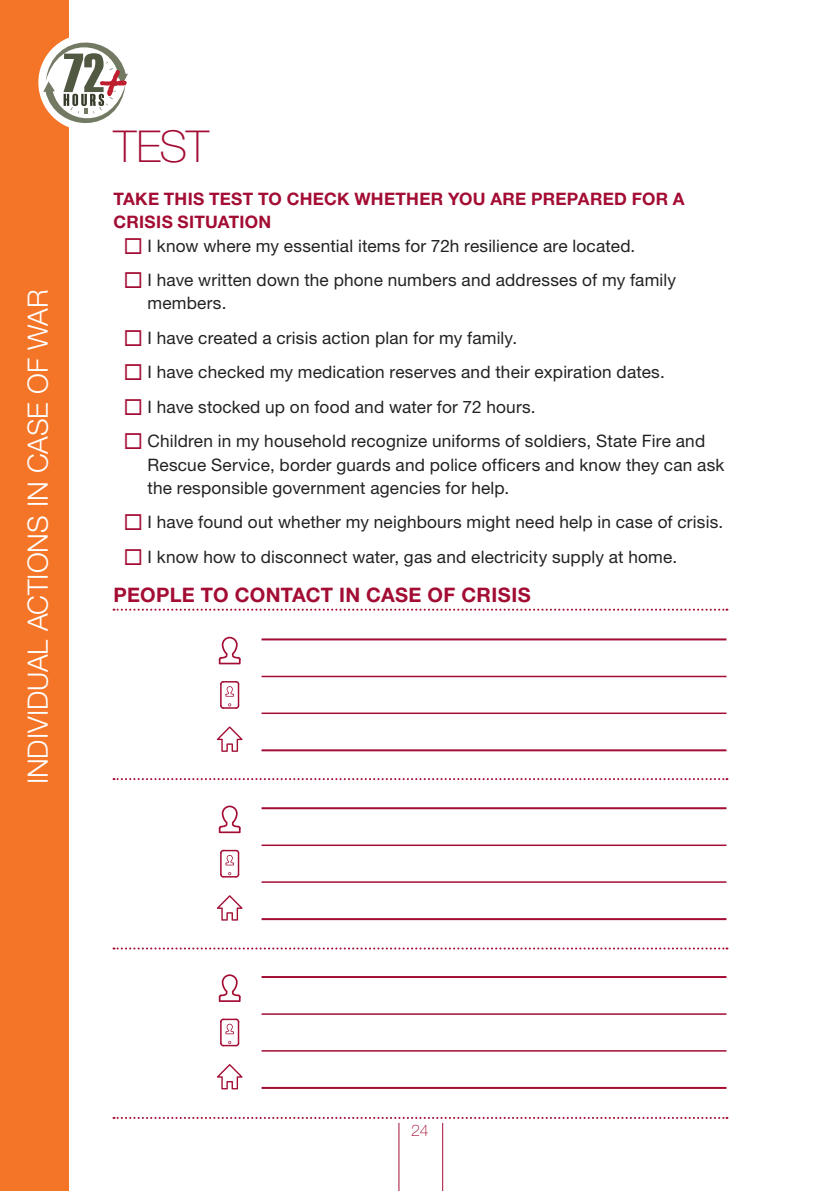
<style>
.page{position:relative;width:840px;height:1191px;background:#fff}
.page>*{position:absolute;margin:0;border:0;box-sizing:border-box;transform-origin:0 0}
.t1{font:100 44px "Helvetica Neue LT Pro";color:#a30c33}
.t2{font:300 28px "Helvetica Neue LT Pro";color:#fff}
.t3{font:700 20px "Helvetica Neue LT Pro";letter-spacing:.015em;color:#a30c33}
.t4{font:17.2px/34.6px "Helvetica Neue LT Pro";letter-spacing:.01em;color:#222223}
.t5{font:700 17.2px/23.2px "Helvetica Neue LT Pro";letter-spacing:.015em;color:#a30c33}
.t6{font:100 16px "Helvetica Neue LT Pro";color:#a30c33}
</style>
<div class="page">
<div style="left:0;top:0;width:68px;height:1191px;background:#f47527"></div>
<hr style="left:442px;top:1123px;width:1px;height:68px;background:#a30c33">
<hr style="left:398px;top:1123px;width:1px;height:68px;background:#a30c33">
<hr style="left:261px;top:638px;width:465px;height:2px;background:#a30c33">
<hr style="left:261px;top:675px;width:465px;height:2px;background:#a30c33">
<hr style="left:261px;top:749px;width:465px;height:2px;background:#a30c33">
<hr style="left:261px;top:712px;width:465px;height:2px;background:#a30c33">
<svg style="left:219px;top:637px;width:21px;height:27px"></svg>
<svg style="left:220px;top:681px;width:19px;height:27px"></svg>
<svg style="left:217px;top:726px;width:25px;height:26px"></svg>
<hr style="left:261px;top:807px;width:465px;height:2px;background:#a30c33">
<hr style="left:261px;top:844px;width:465px;height:2px;background:#a30c33">
<hr style="left:261px;top:918px;width:465px;height:2px;background:#a30c33">
<hr style="left:261px;top:881px;width:465px;height:2px;background:#a30c33">
<svg style="left:219px;top:805px;width:21px;height:28px"></svg>
<svg style="left:220px;top:850px;width:19px;height:27px"></svg>
<svg style="left:217px;top:895px;width:25px;height:25px"></svg>
<hr style="left:261px;top:976px;width:465px;height:2px;background:#a30c33">
<hr style="left:261px;top:1013px;width:465px;height:1px;background:#a30c33">
<hr style="left:261px;top:1087px;width:465px;height:2px;background:#a30c33">
<hr style="left:261px;top:1050px;width:465px;height:1px;background:#a30c33">
<svg style="left:219px;top:974px;width:21px;height:28px"></svg>
<svg style="left:220px;top:1018px;width:19px;height:28px"></svg>
<svg style="left:217px;top:1064px;width:25px;height:25px"></svg>
<svg style="left:113px;top:778px;width:614px;height:2px"></svg>
<svg style="left:113px;top:608px;width:614px;height:2px"></svg>
<svg style="left:113px;top:947px;width:614px;height:2px"></svg>
<svg style="left:113px;top:1117px;width:614px;height:2px"></svg>
<div style="left:38px;top:34px;width:97px;height:97px;background:#fff;border-radius:50%"></div>
<svg style="left:43px;top:29px;width:85px;height:107px"></svg>
<h2 class="t2" style="left:21px;top:784px;width:497px;rotate:-90deg">INDIVIDUAL ACTIONS IN CASE OF WAR</h2>
<h1 class="t1" style="left:113px;top:121px;width:97px">TEST</h1>
<p class="t5" style="left:113px;top:187px;width:572px">TAKE THIS TEST TO CHECK WHETHER YOU ARE PREPARED FOR A<br>CRISIS SITUATION</p>
<p class="t4" style="left:147px;top:228px;width:530px">I know where my essential items for 72h resilience are located.<br>I have written down the phone numbers and addresses of my family</p>
<p class="t4" style="left:147px;top:286px;width:559px">members.<br>I have created a crisis action plan for my family.<br>I have checked my medication reserves and their expiration dates.<br>I have stocked up on food and water for 72 hours.<br>Children in my household recognize uniforms of soldiers, State Fire and</p>
<p class="t4" style="left:147px;top:453px;width:578px;line-height:23.2px">Rescue Service, border guards and police officers and know they can ask the responsible government agencies for help.</p>
<p class="t4" style="left:147px;top:505px;width:577px">I have found out whether my neighbours might need help in case of crisis.<br>I know how to disconnect water, gas and electricity supply at home.</p>
<p class="t3" style="left:113px;top:582px;width:418px">PEOPLE TO CONTACT IN CASE OF CRISIS</p>
<p class="t6" style="left:411px;top:1120px;width:19px">24</p>
</div>
